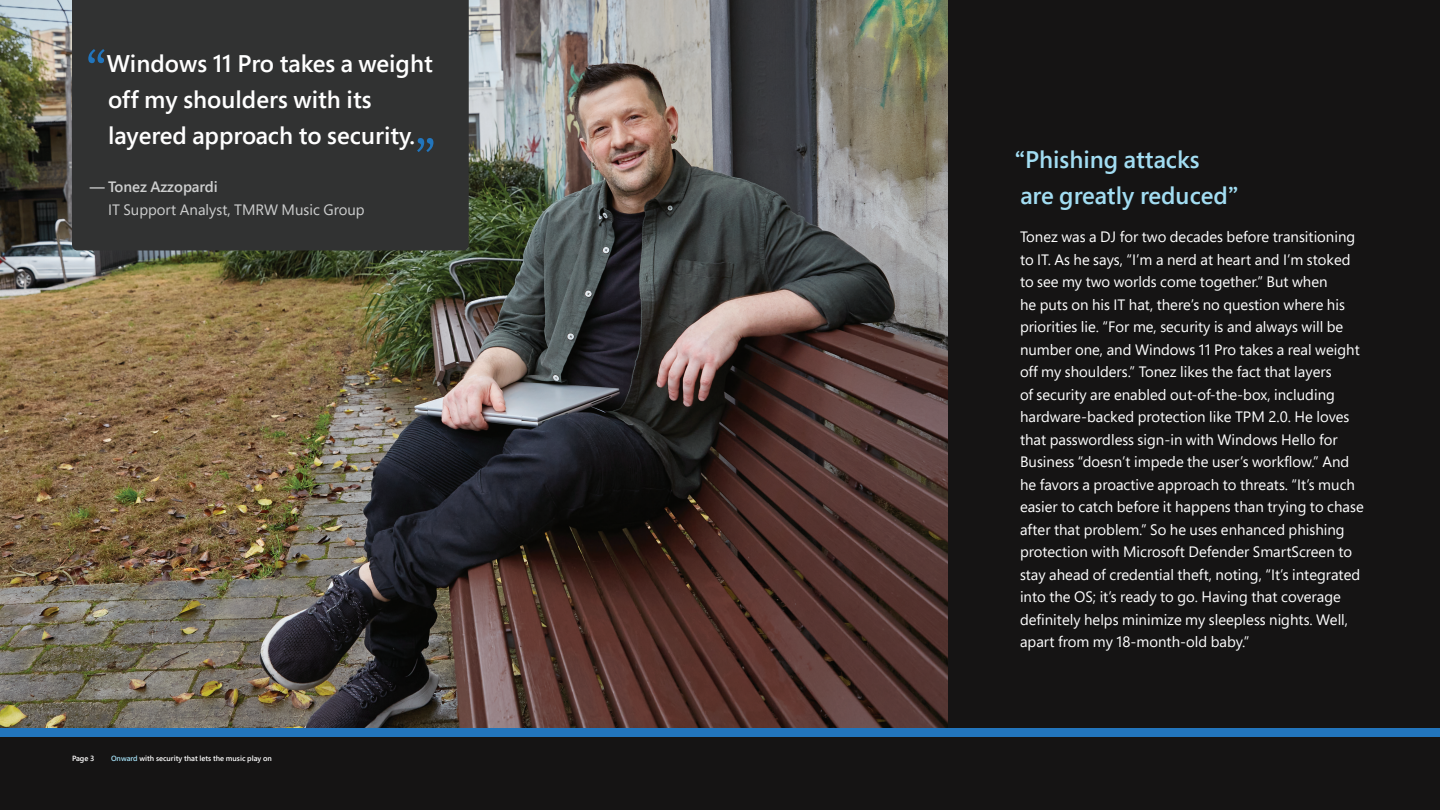
<style>
.page{position:relative;width:1440px;height:810px;background:#151414}
.page>*{position:absolute;margin:0;border:0;box-sizing:border-box;transform-origin:0 0}
.t1{font:60px "Segoe Pro";color:#2275bc}
.t2{font:600 24px/36px "Segoe Pro";color:#fff}
.t3{font:600 24px/36px "Segoe Pro";color:#a2ddf2}
.t4{font:15px/22.5px "Segoe Pro";color:#fff}
.t5{font:15px "Segoe Pro";color:#cecfcf}
.t6{font:600 15px "Segoe Pro";color:#cecfcf}
.t7{font:600 7.5px "Segoe Pro";color:#fff}
.s1{color:#a2ddf2}
</style>
<div class="page">
<img style="left:0;top:0;width:948px;height:728px">
<div style="left:72px;top:0;width:397px;height:250px;background:#313232"></div>
<div style="left:0;top:728px;width:1440px;height:9px;background:#2275bc"></div>
<h1 class="t1" style="left:85px;top:29px;width:24px">“</h1>
<h2 class="t2" style="left:107px;top:45px;width:328px">Windows 11 Pro takes a weight off my shoulders with its layered approach to security.</h2>
<h1 class="t1" style="left:414px;top:118px;width:24px">”</h1>
<p class="t6" style="left:90px;top:176px;width:129px">— Tonez Azzopardi</p>
<p class="t5" style="left:108px;top:199px;width:258px">IT Support Analyst, TMRW Music Group</p>
<p class="t7" style="left:72px;top:753px;width:24px">Page 3</p>
<p class="t7" style="left:111px;top:753px;width:163px"><span class="s1">Onward</span> with security that lets the music play on</p>
<h2 class="t3" style="left:1015px;top:141px;width:225px">“Phishing attacks are greatly reduced”</h2>
<p class="t4" style="left:1020px;top:225px;width:345px">Tonez was a DJ for two decades before transitioning to IT. As he says, “I’m a nerd at heart and I’m stoked to see my two worlds come together.” But when<br>he puts on his IT hat, there’s no question where his priorities lie. “For me, security is and always will be number one, and Windows 11 Pro takes a real weight off my shoulders.” Tonez likes the fact that layers<br>of security are enabled out-of-the-box, including hardware-backed protection like TPM 2.0. He loves that passwordless sign-in with Windows Hello for Business “doesn’t impede the user’s workflow.” And he favors a proactive approach to threats. “It’s much easier to catch before it happens than trying to chase after that problem.” So he uses enhanced phishing protection with Microsoft Defender SmartScreen to stay ahead of credential theft, noting, “It’s integrated into the OS; it’s ready to go. Having that coverage definitely helps minimize my sleepless nights. Well, apart from my 18-month-old baby.”</p>
</div>
